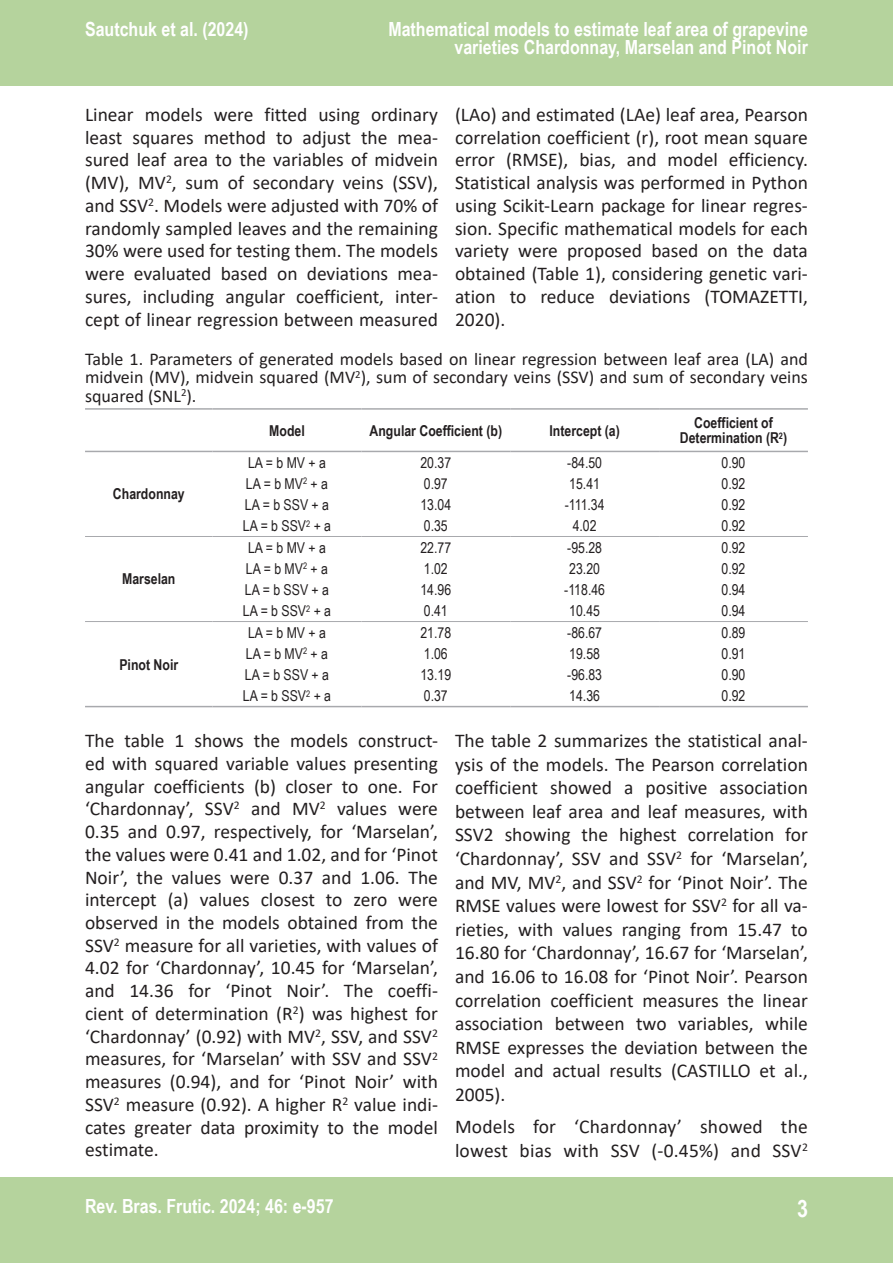
<style>
.page{position:relative;width:893px;height:1263px;background:#fff}
.page>*{position:absolute;margin:0;border:0;box-sizing:border-box;transform-origin:0 0}
.t1{font:700 24px "Arial Narrow";color:#fff}
.Corpo_de_texto{font:19.5px/22.8px "Calibri";color:#231f20;text-align:justify}
.t2{font:700 19.5px/18px "Arial Narrow";color:#fff;text-align:right}
.Título_Tabelas{font:18px/18.3px "Calibri";color:#231f20;text-align:justify}
.Tabela_-_corpo{font:15px "Arial Narrow";color:#231f20}
.Tabela_-_cabeçalho{font:700 15px/15px "Arial Narrow";color:#231f20;text-align:center}
</style>
<div class="page">
<div style="left:0;top:0;width:893px;height:85px;background:#b5d39d"></div>
<div style="left:0;top:1178px;width:893px;height:85px;background:#b5d39d"></div>
<hr style="left:85px;top:408px;width:128px;height:2px;background:#a8a9ad">
<hr style="left:213px;top:408px;width:148px;height:2px;background:#a8a9ad">
<hr style="left:361px;top:408px;width:149px;height:2px;background:#a8a9ad">
<hr style="left:510px;top:408px;width:149px;height:2px;background:#a8a9ad">
<hr style="left:659px;top:408px;width:149px;height:2px;background:#a8a9ad">
<hr style="left:213px;top:451px;width:148px;height:1px;background:#a8a9ad">
<hr style="left:361px;top:451px;width:149px;height:1px;background:#a8a9ad">
<hr style="left:510px;top:451px;width:149px;height:1px;background:#a8a9ad">
<hr style="left:659px;top:451px;width:149px;height:1px;background:#a8a9ad">
<hr style="left:213px;top:706px;width:148px;height:1px;background:#a8a9ad">
<hr style="left:361px;top:706px;width:149px;height:1px;background:#a8a9ad">
<hr style="left:510px;top:706px;width:149px;height:1px;background:#a8a9ad">
<hr style="left:659px;top:706px;width:149px;height:1px;background:#a8a9ad">
<hr style="left:85px;top:451px;width:128px;height:1px;background:#a8a9ad">
<hr style="left:85px;top:706px;width:128px;height:1px;background:#a8a9ad">
<hr style="left:85px;top:536px;width:128px;height:1px;background:#a8a9ad">
<hr style="left:213px;top:536px;width:148px;height:1px;background:#a8a9ad">
<hr style="left:361px;top:536px;width:149px;height:1px;background:#a8a9ad">
<hr style="left:510px;top:536px;width:149px;height:1px;background:#a8a9ad">
<hr style="left:659px;top:536px;width:149px;height:1px;background:#a8a9ad">
<hr style="left:85px;top:621px;width:128px;height:1px;background:#a8a9ad">
<hr style="left:213px;top:621px;width:148px;height:1px;background:#a8a9ad">
<hr style="left:361px;top:621px;width:149px;height:1px;background:#a8a9ad">
<hr style="left:510px;top:621px;width:149px;height:1px;background:#a8a9ad">
<hr style="left:659px;top:621px;width:149px;height:1px;background:#a8a9ad">
<p class="t2" style="left:85px;top:19px;width:165px">Sautchuk et al. (2024)</p>
<p class="t2" style="left:388px;top:19px;width:421px">Mathematical models to estimate leaf area of grapevine varieties Chardonnay, Marselan and Pinot Noir</p>
<p class="Corpo_de_texto" style="left:85px;top:103px;width:354px">Linear models were fitted using ordinary least squares method to adjust the mea&shy;sured leaf area to the variables of midvein (MV), MV<sup>2</sup>, sum of secondary veins (SSV), and SSV<sup>2</sup>. Models were adjusted with 70% of randomly sampled leaves and the remaining 30% were used for testing them. The models were evaluated based on deviations mea&shy;sures, including angular coefficient, inter&shy;cept of linear regression between measured</p>
<p class="Corpo_de_texto" style="left:455px;top:103px;width:354px">(LAo) and estimated (LAe) leaf area, Pearson correlation coefficient (r), root mean square error (RMSE), bias, and model efficiency.<br>Statistical analysis was performed in Python using Scikit-Learn package for linear regres&shy;sion. Specific mathematical models for each variety were proposed based on the data obtained (Table 1), considering genetic vari&shy;ation to reduce deviations (TOMAZETTI, 2020).</p>
<p class="Título_Tabelas" style="left:85px;top:349px;width:724px">Table 1. Parameters of generated models based on linear regression between leaf area (LA) and midvein (MV), midvein squared (MV<sup>2</sup>), sum of secondary veins (SSV) and sum of secondary veins squared (SNL<sup>2</sup>).</p>
<p class="Tabela_-_cabeçalho" style="left:269px;top:422px;width:37px">Model</p>
<p class="Tabela_-_cabeçalho" style="left:370px;top:422px;width:134px">Angular Coefficient (b)</p>
<p class="Tabela_-_cabeçalho" style="left:549px;top:422px;width:72px">Intercept (a)</p>
<p class="Tabela_-_cabeçalho" style="left:680px;top:415px;width:109px">Coefficient of<br>Determination (R<sup>2</sup>)</p>
<p class="Tabela_-_cabeçalho" style="left:113px;top:486px;width:73px">Chardonnay</p>
<p class="Tabela_-_cabeçalho" style="left:122px;top:571px;width:55px">Marselan</p>
<p class="Tabela_-_corpo" style="left:248px;top:451px;width:79px">LA = b MV + a</p>
<p class="Tabela_-_corpo" style="left:420px;top:451px;width:32px">20.37</p>
<p class="Tabela_-_corpo" style="left:567px;top:451px;width:36px">-84.50</p>
<p class="Tabela_-_corpo" style="left:721px;top:451px;width:25px">0.90</p>
<p class="Tabela_-_corpo" style="left:246px;top:472px;width:84px">LA = b MV<sup>2</sup> + a</p>
<p class="Tabela_-_corpo" style="left:424px;top:472px;width:25px">0.97</p>
<p class="Tabela_-_corpo" style="left:569px;top:472px;width:32px">15.41</p>
<p class="Tabela_-_corpo" style="left:721px;top:472px;width:25px">0.92</p>
<p class="Tabela_-_corpo" style="left:245px;top:494px;width:86px">LA = b SSV + a</p>
<p class="Tabela_-_corpo" style="left:420px;top:494px;width:32px">13.04</p>
<p class="Tabela_-_corpo" style="left:565px;top:494px;width:41px">-111.34</p>
<p class="Tabela_-_corpo" style="left:721px;top:494px;width:25px">0.92</p>
<p class="Tabela_-_corpo" style="left:243px;top:515px;width:90px">LA = b SSV<sup>2</sup> + a</p>
<p class="Tabela_-_corpo" style="left:424px;top:515px;width:25px">0.35</p>
<p class="Tabela_-_corpo" style="left:573px;top:515px;width:25px">4.02</p>
<p class="Tabela_-_corpo" style="left:721px;top:515px;width:25px">0.92</p>
<p class="Tabela_-_corpo" style="left:248px;top:536px;width:79px">LA = b MV + a</p>
<p class="Tabela_-_corpo" style="left:420px;top:536px;width:32px">22.77</p>
<p class="Tabela_-_corpo" style="left:567px;top:536px;width:36px">-95.28</p>
<p class="Tabela_-_corpo" style="left:721px;top:536px;width:25px">0.92</p>
<p class="Tabela_-_corpo" style="left:246px;top:557px;width:84px">LA = b MV<sup>2</sup> + a</p>
<p class="Tabela_-_corpo" style="left:424px;top:557px;width:25px">1.02</p>
<p class="Tabela_-_corpo" style="left:569px;top:557px;width:32px">23.20</p>
<p class="Tabela_-_corpo" style="left:721px;top:557px;width:25px">0.92</p>
<p class="Tabela_-_corpo" style="left:245px;top:579px;width:86px">LA = b SSV + a</p>
<p class="Tabela_-_corpo" style="left:420px;top:579px;width:32px">14.96</p>
<p class="Tabela_-_corpo" style="left:564px;top:579px;width:42px">-118.46</p>
<p class="Tabela_-_corpo" style="left:721px;top:579px;width:25px">0.94</p>
<p class="Tabela_-_corpo" style="left:243px;top:600px;width:90px">LA = b SSV<sup>2</sup> + a</p>
<p class="Tabela_-_corpo" style="left:424px;top:600px;width:25px">0.41</p>
<p class="Tabela_-_corpo" style="left:569px;top:600px;width:32px">10.45</p>
<p class="Tabela_-_corpo" style="left:721px;top:600px;width:25px">0.94</p>
<p class="Tabela_-_corpo" style="left:248px;top:621px;width:79px">LA = b MV + a</p>
<p class="Tabela_-_corpo" style="left:420px;top:621px;width:32px">21.78</p>
<p class="Tabela_-_corpo" style="left:567px;top:621px;width:36px">-86.67</p>
<p class="Tabela_-_corpo" style="left:721px;top:621px;width:25px">0.89</p>
<p class="Tabela_-_corpo" style="left:246px;top:643px;width:84px">LA = b MV<sup>2</sup> + a</p>
<p class="Tabela_-_corpo" style="left:424px;top:643px;width:25px">1.06</p>
<p class="Tabela_-_corpo" style="left:569px;top:643px;width:32px">19.58</p>
<p class="Tabela_-_corpo" style="left:721px;top:643px;width:25px">0.91</p>
<p class="Tabela_-_corpo" style="left:245px;top:664px;width:86px">LA = b SSV + a</p>
<p class="Tabela_-_corpo" style="left:420px;top:664px;width:32px">13.19</p>
<p class="Tabela_-_corpo" style="left:567px;top:664px;width:36px">-96.83</p>
<p class="Tabela_-_corpo" style="left:721px;top:664px;width:25px">0.90</p>
<p class="Tabela_-_corpo" style="left:243px;top:685px;width:90px">LA = b SSV<sup>2</sup> + a</p>
<p class="Tabela_-_corpo" style="left:424px;top:685px;width:25px">0.37</p>
<p class="Tabela_-_corpo" style="left:569px;top:685px;width:32px">14.36</p>
<p class="Tabela_-_corpo" style="left:721px;top:685px;width:25px">0.92</p>
<p class="Corpo_de_texto" style="left:85px;top:729px;width:354px">The table 1 shows the models construct&shy;ed with squared variable values presenting angular coefficients (b) closer to one. For ‘Chardonnay’, SSV<sup>2</sup> and MV<sup>2</sup> values were 0.35 and 0.97, respectively, for ‘Marselan’, the values were 0.41 and 1.02, and for ‘Pinot Noir’, the values were 0.37 and 1.06. The intercept (a) values closest to zero were observed in the models obtained from the SSV<sup>2</sup> measure for all varieties, with values of 4.02 for ‘Chardonnay’, 10.45 for ‘Marselan’, and 14.36 for ‘Pinot Noir’. The coeffi&shy;cient of determination (R<sup>2</sup>) was highest for ‘Chardonnay’ (0.92) with MV<sup>2</sup>, SSV, and SSV<sup>2 </sup>measures, for ‘Marselan’ with SSV and SSV<sup>2 </sup>measures (0.94), and for ‘Pinot Noir’ with SSV<sup>2</sup> measure (0.92). A higher R<sup>2</sup> value indi&shy;cates greater data proximity to the model estimate.</p>
<p class="Corpo_de_texto" style="left:455px;top:728px;width:354px;line-height:23.5px">The table 2 summarizes the statistical anal&shy;ysis of the models. The Pearson correlation coefficient showed a positive association between leaf area and leaf measures, with SSV2 showing the highest correlation for ‘Chardonnay’, SSV and SSV<sup>2</sup> for ‘Marselan’, and MV, MV<sup>2</sup>, and SSV<sup>2</sup> for ‘Pinot Noir’. The RMSE values were lowest for SSV<sup>2</sup> for all va&shy;rieties, with values ranging from 15.47 to 16.80 for ‘Chardonnay’, 16.67 for ‘Marselan’, and 16.06 to 16.08 for ‘Pinot Noir’. Pearson correlation coefficient measures the linear association between two variables, while RMSE expresses the deviation between the model and actual results (CASTILLO et al., 2005).</p>
<p class="Tabela_-_cabeçalho" style="left:119px;top:656px;width:60px">Pinot Noir</p>
<p class="Corpo_de_texto" style="left:455px;top:1114px;width:354px;line-height:23.5px">Models for ‘Chardonnay’ showed the lowest bias with SSV (-0.45%) and SSV<sup>2</sup></p>
<p class="t2" style="left:85px;top:1196px;width:250px">Rev. Bras. Frutic. 2024; 46: e-957</p>
<p class="t1" style="left:797px;top:1190px;width:12px">3</p>
</div>
